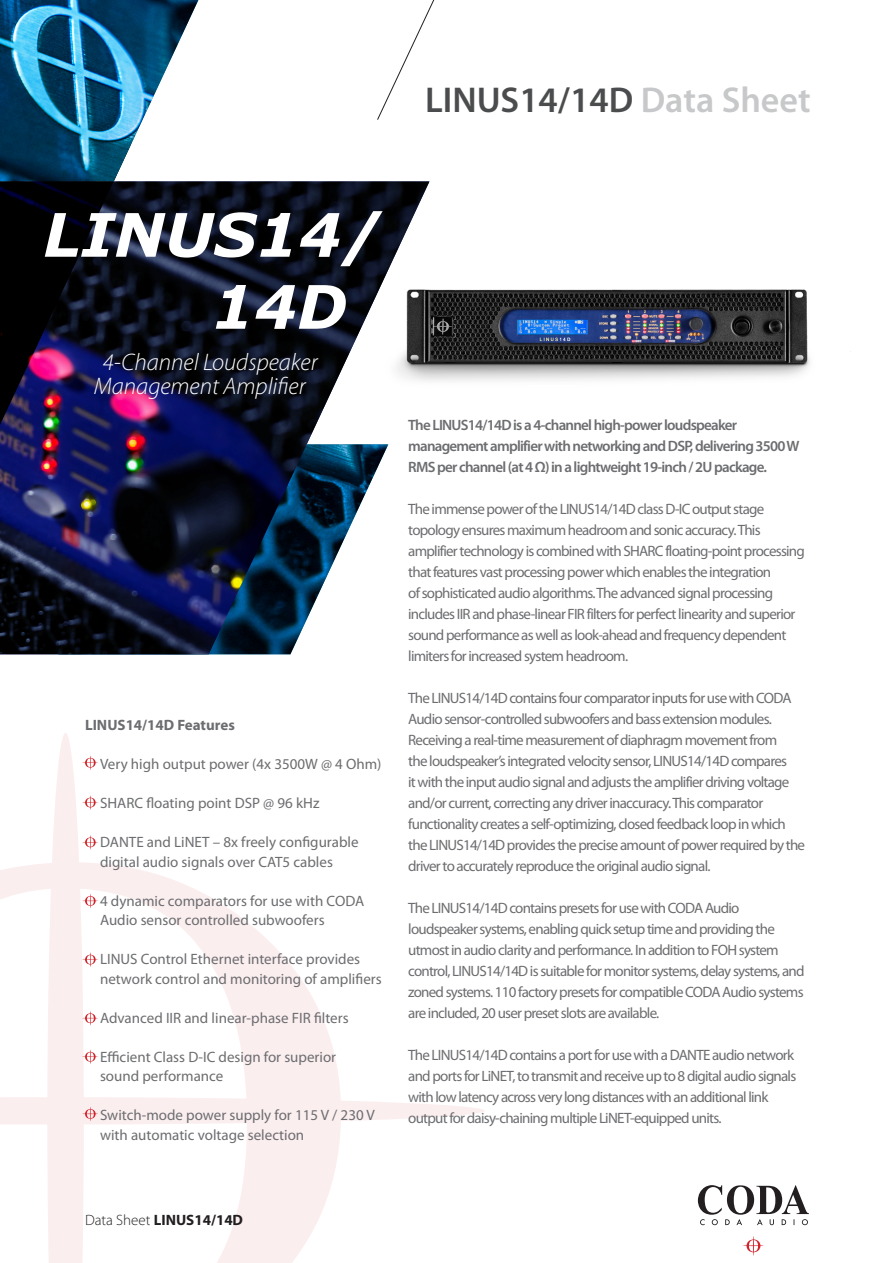
<style>
.page{position:relative;width:893px;height:1263px;background:#fff}
.page>*{position:absolute;margin:0;border:0;box-sizing:border-box;transform-origin:0 0}
.t1{font:italic 700 60px "Verdana";color:#fff}
.t2{font:600 36px "Myriad Pro";color:#4b4c4d}
.t3{font:italic 300 24px/24px "Myriad Pro";color:#fff;text-align:center}
.t4{font:15px/21px "Myriad Pro";letter-spacing:-.05em;color:#6c6d70}
.t5{font:15px/19.5px "Myriad Pro";color:#6c6d70}
.t6{font:600 15px/21px "Myriad Pro";letter-spacing:-.05em;color:#6c6d70}
.t7{font:700 15px "Myriad Pro";color:#231f20}
.t8{font:700 15px "Myriad Pro";color:#6c6d70}
.s1{color:#c7c8ca}
.s2{font-weight:300}
</style>
<div class="page">
<img style="left:429px;top:289px;width:381px;height:92px">
<svg style="left:0;top:733px;width:485px;height:530px"></svg>
<svg style="left:0;top:181px;width:429px;height:473px"></svg>
<img style="left:0;top:181px;width:131px;height:469px">
<svg style="left:0;top:0;width:199px;height:181px"></svg>
<svg style="left:82px;top:755px;width:16px;height:15px"></svg>
<svg style="left:82px;top:795px;width:16px;height:15px"></svg>
<svg style="left:82px;top:835px;width:16px;height:15px"></svg>
<svg style="left:82px;top:893px;width:16px;height:15px"></svg>
<svg style="left:82px;top:952px;width:16px;height:15px"></svg>
<svg style="left:82px;top:1011px;width:16px;height:15px"></svg>
<svg style="left:82px;top:1049px;width:16px;height:15px"></svg>
<svg style="left:82px;top:1106px;width:16px;height:15px"></svg>
<svg style="left:698px;top:1185px;width:111px;height:40px"></svg>
<svg style="left:743px;top:1236px;width:21px;height:20px"></svg>
<svg style="left:377px;top:0;width:58px;height:120px"></svg>
<p class="t2" style="left:425px;top:77px;width:387px">LINUS14/14D <span class="s1">Data Sheet</span></p>
<p class="t1" style="left:43px;top:196px;width:341px">LINUS14/</p>
<p class="t1" style="left:212px;top:268px;width:137px">14D</p>
<p class="t3" style="left:94px;top:350px;width:225px">4-Channel Loudspeaker<br>Management Amplifier</p>
<p class="t8" style="left:85px;top:715px;width:151px">LINUS14/14D Features</p>
<p class="t5" style="left:100px;top:754px;width:283px">Very high output power (4x 3500W @ 4 Ohm)</p>
<p class="t5" style="left:100px;top:793px;width:221px">SHARC floating point DSP @ 96 kHz</p>
<p class="t5" style="left:100px;top:832px;width:260px">DANTE and LiNET – 8x freely configurable digital audio signals over CAT5 cables</p>
<p class="t5" style="left:100px;top:891px;width:266px">4 dynamic comparators for use with CODA<br>Audio sensor controlled subwoofers</p>
<p class="t5" style="left:100px;top:949px;width:283px">LINUS Control Ethernet interface provides network control and monitoring of amplifiers</p>
<p class="t5" style="left:100px;top:1008px;width:250px">Advanced IIR and linear-phase FIR filters</p>
<p class="t5" style="left:100px;top:1047px;width:238px">Efficient Class D-IC design for superior sound performance</p>
<p class="t5" style="left:100px;top:1105px;width:276px">Switch-mode power supply for 115 V / 230 V with automatic voltage selection</p>
<p class="t6" style="left:408px;top:414px;width:393px">The LINUS14/14D is a 4-channel high-power loudspeaker management amplifier with networking and DSP, delivering 3500 W<br>RMS per channel (at 4 Ω) in a lightweight 19-inch / 2U package.</p>
<p class="t4" style="left:408px;top:498px;width:398px">The immense power of the LINUS14/14D class D-IC output stage topology ensures maximum headroom and sonic accuracy. This amplifier technology is combined with SHARC floating-point processing that features vast processing power which enables the integration<br>of sophisticated audio algorithms. The advanced signal processing includes IIR and phase-linear FIR filters for perfect linearity and superior sound performance as well as look-ahead and frequency dependent limiters for increased system headroom.</p>
<p class="t4" style="left:408px;top:687px;width:398px">The LINUS14/14D contains four comparator inputs for use with CODA Audio sensor-controlled subwoofers and bass extension modules.<br>Receiving a real-time measurement of diaphragm movement from<br>the loudspeaker’s integrated velocity sensor, LINUS14/14D compares<br>it with the input audio signal and adjusts the amplifier driving voltage and/or current, correcting any driver inaccuracy. This comparator functionality creates a self-optimizing, closed feedback loop in which the LINUS14/14D provides the precise amount of power required by the driver to accurately reproduce the original audio signal.</p>
<p class="t4" style="left:408px;top:897px;width:398px">The LINUS14/14D contains presets for use with CODA Audio loudspeaker systems, enabling quick setup time and providing the utmost in audio clarity and performance. In addition to FOH system control, LINUS14/14D is suitable for monitor systems, delay systems, and zoned systems. 110 factory presets for compatible CODA Audio systems are included, 20 user preset slots are available.</p>
<p class="t4" style="left:408px;top:1044px;width:390px">The LINUS14/14D contains a port for use with a DANTE audio network and ports for LiNET, to transmit and receive up to 8 digital audio signals with low latency across very long distances with an additional link output for daisy-chaining multiple LiNET-equipped units.</p>
<p class="t7" style="left:85px;top:1210px;width:160px"><span class="s2">Data Sheet</span> LINUS14/14D</p>
</div>
